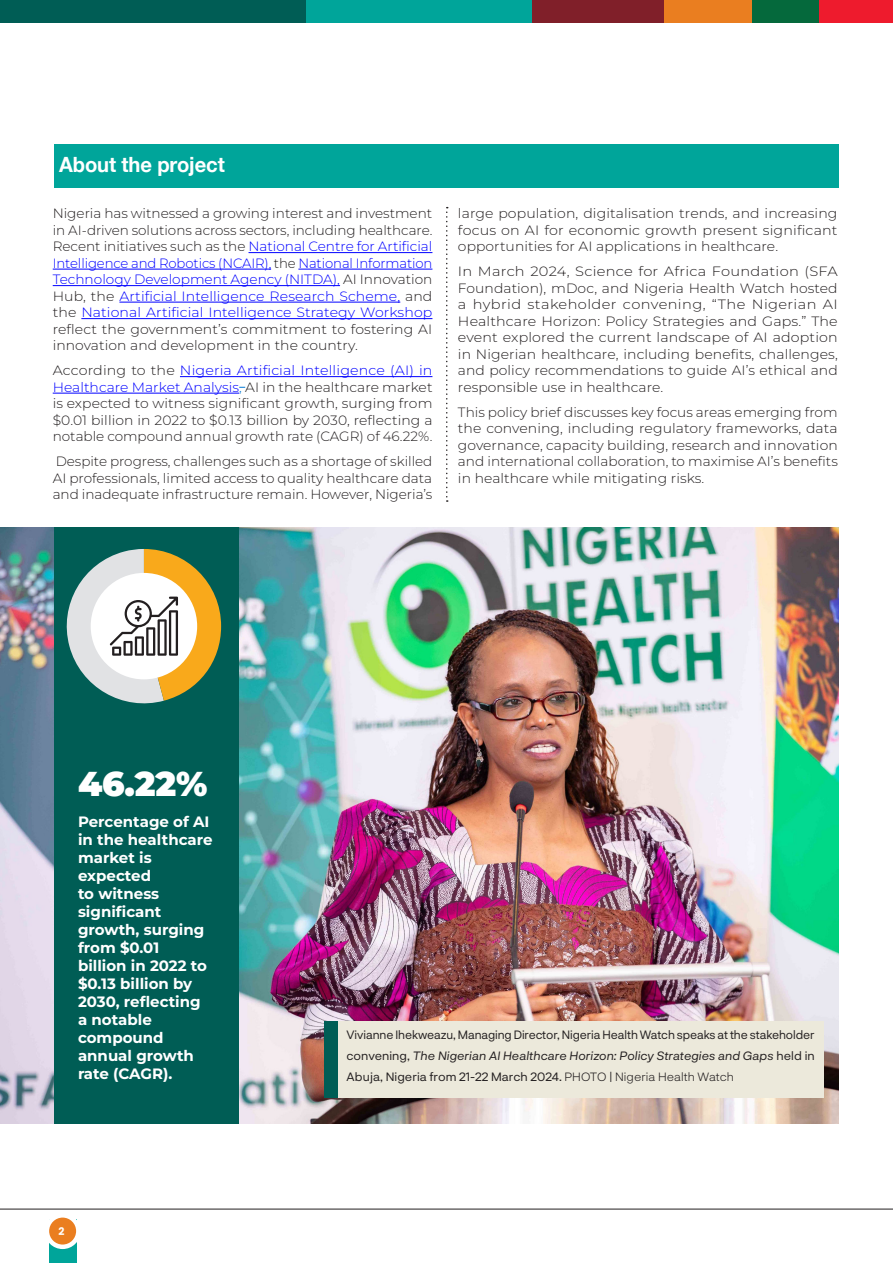
<style>
.page{position:relative;width:893px;height:1263px;background:#fff}
.page>*{position:absolute;margin:0;border:0;box-sizing:border-box;transform-origin:0 0}
.t1{font:900 34.5px "Montserrat";color:#fff}
.t2{font:700 21px "Helvetica Neue";letter-spacing:-.005em;color:#fff;scale:.96 1}
.t3{font:700 15px/18px "Montserrat";color:#fff}
.t4{font:300 13.5px/16.5px "Montserrat";letter-spacing:.005em;color:#231f20;text-align:justify}
.t5{font:300 13.5px/16.5px "Montserrat";letter-spacing:.005em;color:#231f20;text-align:justify;scale:1.08 1}
.t6{font:300 13.5px/16.5px "Montserrat";letter-spacing:.005em;color:#231f20;text-align:justify;scale:1.05 1}
.t7{font:300 13.5px/16.5px "Montserrat";letter-spacing:.005em;color:#231f20;text-align:justify;scale:1.04 1}
.t8{font:12px/21px "Neurial Grotesk";letter-spacing:-.005em;color:#231f20;text-align:justify}
.t9{font:700 10.5px "Poppins";color:#fff}
.s1{color:#00f}
.s2{color:#0078d4}
.s3{font-style:italic}
.s4{font-weight:300}
</style>
<div class="page">
<div style="left:49px;top:1219px;width:28px;height:44px;background:#00a59a"></div>
<svg style="left:47px;top:1215px;width:31px;height:32px"></svg>
<div style="left:45px;top:1213px;width:36px;height:36px;border:4px solid #fff;border-radius:50%"></div>
<hr style="left:0;top:1209px;width:893px;height:1px;background:#231f20">
<div style="left:819px;top:0;width:74px;height:23px;background:#ee1b2d"></div>
<div style="left:752px;top:0;width:67px;height:23px;background:#05693c"></div>
<div style="left:663px;top:0;width:89px;height:23px;background:#ea7e20"></div>
<div style="left:532px;top:0;width:131px;height:23px;background:#801f29"></div>
<div style="left:306px;top:0;width:226px;height:23px;background:#00a59a"></div>
<div style="left:0;top:0;width:306px;height:23px;background:#005d55"></div>
<hr style="left:249px;top:252px;width:183px;height:1px;background:#00f">
<hr style="left:53px;top:269px;width:218px;height:1px;background:#00f">
<hr style="left:298px;top:269px;width:134px;height:1px;background:#00f">
<hr style="left:53px;top:285px;width:287px;height:1px;background:#00f">
<hr style="left:119px;top:302px;width:281px;height:1px;background:#00f">
<hr style="left:81px;top:318px;width:351px;height:1px;background:#00f">
<hr style="left:180px;top:376px;width:252px;height:1px;background:#00f">
<hr style="left:53px;top:393px;width:186px;height:1px;background:#00f">
<div style="left:54px;top:144px;width:785px;height:43px;background:#00a59a"></div>
<svg style="left:446px;top:207px;width:2px;height:295px"></svg>
<img style="left:0;top:527px;width:839px;height:596px">
<div style="left:54px;top:527px;width:184px;height:596px;background:#005d55"></div>
<svg style="left:66px;top:549px;width:155px;height:155px"></svg>
<div style="left:324px;top:1021px;width:46px;height:76px;background:#005d55"></div>
<div style="left:338px;top:1021px;width:485px;height:76px;background:#ece9db"></div>
<p class="t2" style="left:59px;top:148px;width:174px">About the project</p>
<p class="t4" style="left:53px;top:205px;width:381px">Nigeria has witnessed a growing interest and investment in AI-driven solutions across sectors, including healthcare.<br>Recent initiatives such as the <span class="s1">National Centre for Artificial Intelligence and Robotics (NCAIR),</span> the <span class="s1">National Information Technology Development Agency (NITDA),</span> AI Innovation Hub, the <span class="s1">Artificial Intelligence Research Scheme,</span> and the <span class="s1">National Artificial Intelligence Strategy Workshop </span>reflect the government’s commitment to fostering AI innovation and development in the country.</p>
<p class="t6" style="left:53px;top:362px;width:363px">According to the <span class="s1">Nigeria Artificial Intelligence (AI) in Healthcare Market Analysis</span><span class="s2">,</span> AI in the healthcare market is expected to witness significant growth, surging from $0.01 billion in 2022 to $0.13 billion by 2030, reflecting a notable compound annual growth rate (CAGR) of 46.22%.</p>
<p class="t4" style="left:53px;top:453px;width:381px">Despite progress, challenges such as a shortage of skilled AI professionals, limited access to quality healthcare data and inadequate infrastructure remain. However, Nigeria’s</p>
<p class="t7" style="left:458px;top:205px;width:366px">large population, digitalisation trends, and increasing focus on AI for economic growth present significant opportunities for AI applications in healthcare.</p>
<p class="t5" style="left:458px;top:263px;width:353px">In March 2024, Science for Africa Foundation (SFA Foundation), mDoc, and Nigeria Health Watch hosted a hybrid stakeholder convening, “The Nigerian AI Healthcare Horizon: Policy Strategies and Gaps.” The event explored the current landscape of AI adoption in Nigerian healthcare, including benefits, challenges, and policy recommendations to guide AI’s ethical and responsible use in healthcare.</p>
<p class="t4" style="left:458px;top:403px;width:381px">This policy brief discusses key focus areas emerging from the convening, including regulatory frameworks, data governance, capacity building, research and innovation and international collaboration, to maximise AI’s benefits in healthcare while mitigating risks.</p>
<p class="t1" style="left:78px;top:758px;width:131px">46.22%</p>
<p class="t3" style="left:78px;top:812px;width:136px">Percentage of AI in the healthcare market is expected<br>to witness significant growth, surging from $0.01<br>billion in 2022 to $0.13 billion by<br>2030, reflecting a notable compound annual growth rate (CAGR).</p>
<p class="t9" style="left:59px;top:1225px;width:7px">2</p>
<p class="t8" style="left:346px;top:1023px;width:470px">Vivianne Ihekweazu, Managing Director, Nigeria Health Watch speaks at the stakeholder convening, <span class="s3">The Nigerian AI Healthcare Horizon: Policy Strategies and Gaps</span> held in Abuja, Nigeria from 21-22 March 2024. <span class="s4">PHOTO | Nigeria Health Watch</span></p>
</div>
